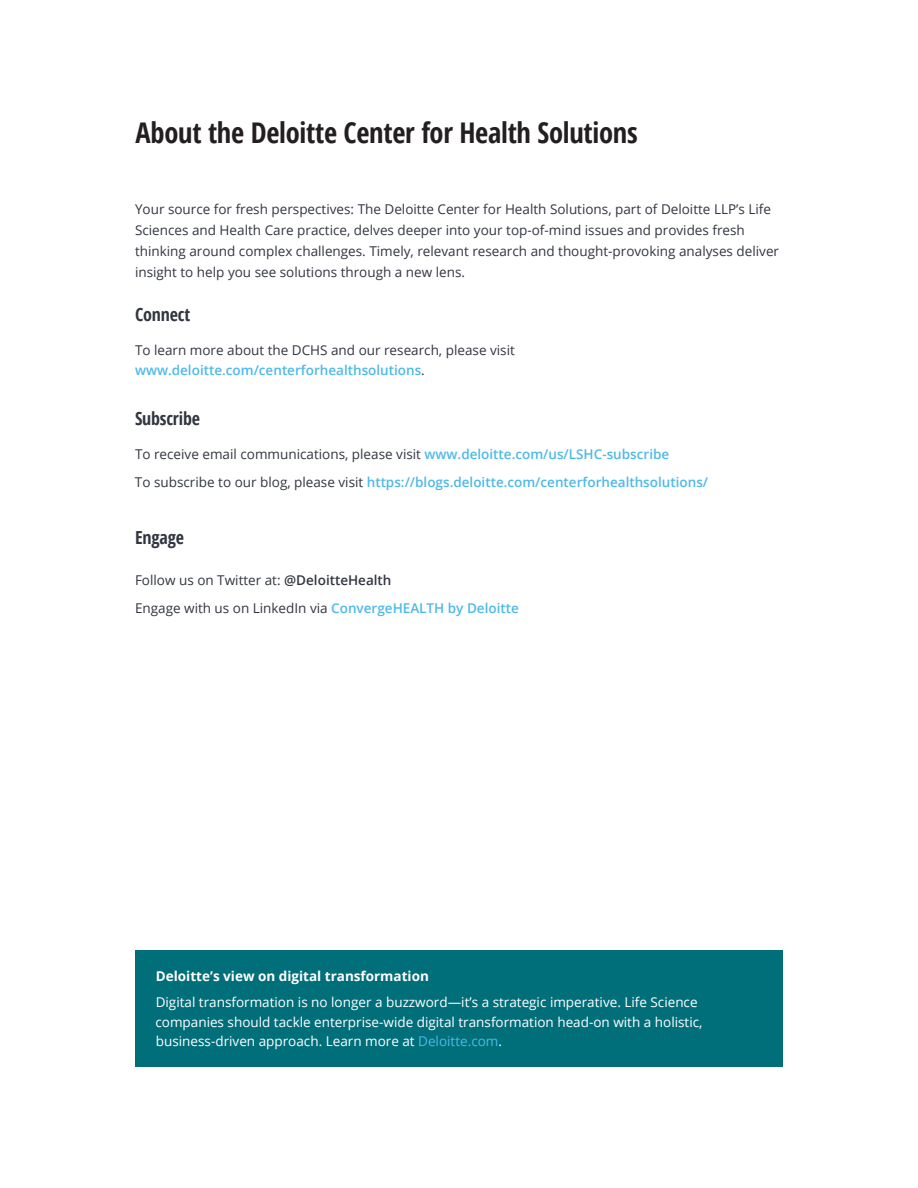
<style>
.page{position:relative;width:918px;height:1188px;background:#fff}
.page>*{position:absolute;margin:0;border:0;box-sizing:border-box;transform-origin:0 0}
.t1{font:700 condensed 28.5px "Open Sans";letter-spacing:-.01em;color:#231f20}
.t2{font:700 condensed 18px "Open Sans";letter-spacing:-.01em;color:#323640}
.t3{font:700 condensed 18px "Open Sans";letter-spacing:-.01em;color:#323641}
.t4{font:13.5px/21px "Open Sans";color:#323640}
.t5{font:13.5px/19.5px "Open Sans";color:#fff}
.t6{font:600 13.5px/27.8px "Open Sans";color:#4eb9e9}
.t7{font:700 13.5px "Open Sans";color:#fff}
.s1{font-weight:600;color:#4eb9e9}
.s2{font-weight:400;color:#323640}
.s3{font-weight:600}
.s4{color:#4eb9e9}
</style>
<div class="page">
<div style="left:135px;top:950px;width:648px;height:116px;background:#006f7a"></div>
<h1 class="t1" style="left:136px;top:113px;width:504px">About the Deloitte Center for Health Solutions</h1>
<p class="t4" style="left:135px;top:199px;width:646px">Your source for fresh perspectives: The Deloitte Center for Health Solutions, part of Deloitte LLP’s Life Sciences and Health Care practice, delves deeper into your top-of-mind issues and provides fresh thinking around complex challenges. Timely, relevant research and thought-provoking analyses deliver insight to help you see solutions through a new lens.</p>
<h2 class="t3" style="left:135px;top:302px;width:57px">Connect</h2>
<p class="t4" style="left:135px;top:340px;width:381px;line-height:19.5px">To learn more about the DCHS and our research, please visit <span class="s1">www.deloitte.com/centerforhealthsolutions</span>.</p>
<h2 class="t2" style="left:135px;top:406px;width:67px">Subscribe</h2>
<p class="t6" style="left:135px;top:440px;width:575px"><span class="s2">To receive email communications, please visit</span> www.deloitte.com/us/LSHC-subscribe<br><span class="s2">To subscribe to our blog, please visit</span> https://blogs.deloitte.com/centerforhealthsolutions/</p>
<h2 class="t2" style="left:135px;top:524px;width:51px">Engage</h2>
<p class="t4" style="left:135px;top:566px;width:385px;line-height:27.8px">Follow us on Twitter at: <span class="s3">@DeloitteHealth<br></span>Engage with us on LinkedIn via <span class="s1">ConvergeHEALTH by Deloitte</span></p>
<p class="t7" style="left:156px;top:967px;width:275px">Deloitte’s view on digital transformation</p>
<p class="t5" style="left:155px;top:992px;width:549px">Digital transformation is no longer a buzzword—it’s a strategic imperative. Life Science companies should tackle enterprise-wide digital transformation head-on with a holistic, business-driven approach. Learn more at <span class="s4">Deloitte.com</span>.</p>
</div>
